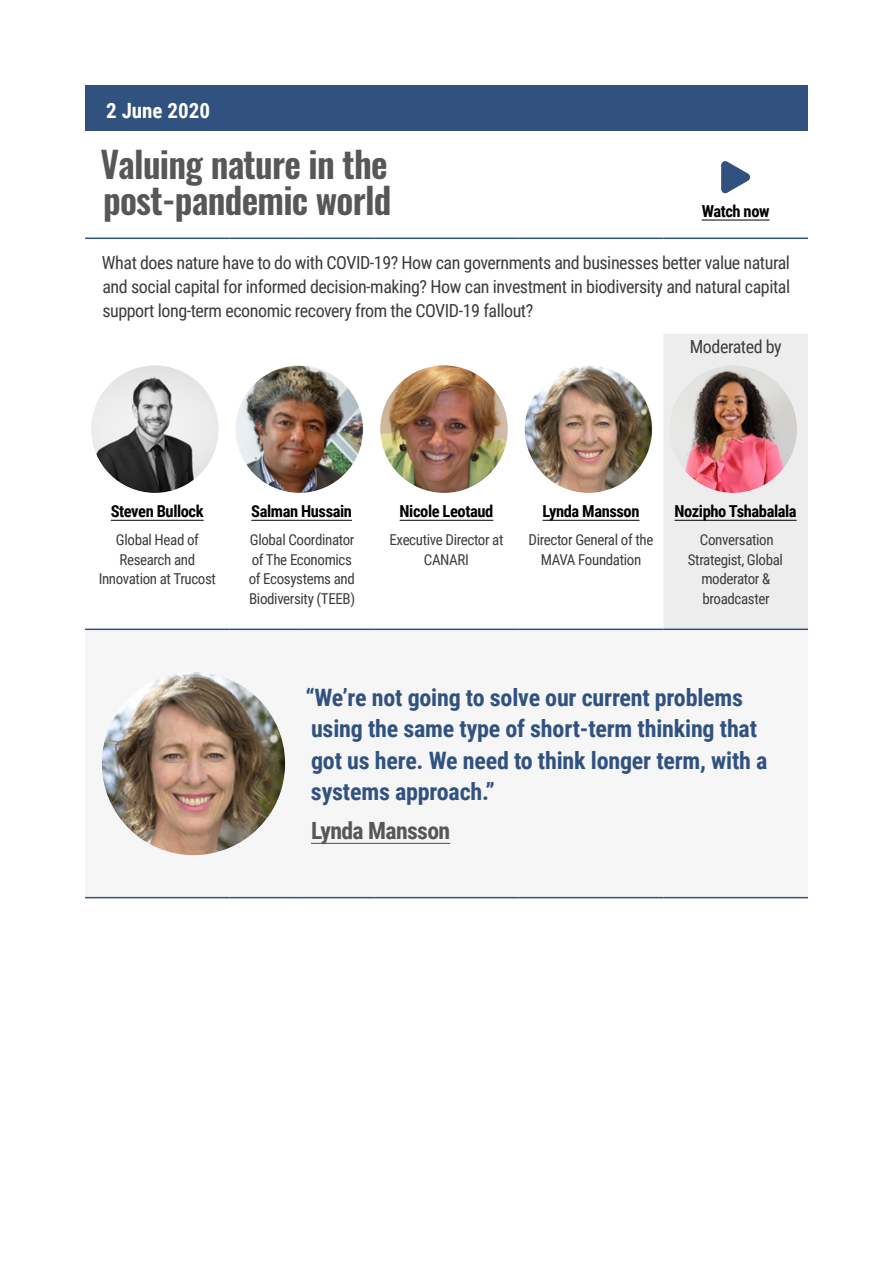
<style>
.page{position:relative;width:893px;height:1263px;background:#fff}
.page>*{position:absolute;margin:0;border:0;box-sizing:border-box;transform-origin:0 0}
.t1{font:600 36px/36px "Oswald";letter-spacing:-.02em;color:#575756}
.t2{font:700 24px/31.5px "Roboto Condensed";letter-spacing:-.01em;color:#31527f}
.t3{font:700 23.7px "Roboto Condensed";letter-spacing:-.025em;color:#575756}
.t4{font:700 21px "Roboto Condensed";color:#fff}
.t5{font:18px/24px "Roboto Condensed";letter-spacing:-.025em;color:#3c3c3b;text-align:justify}
.t6{font:700 16.5px "Roboto Condensed";letter-spacing:-.025em;color:#000}
.t7{font:15px/19.5px "Roboto Condensed";letter-spacing:-.025em;color:#3c3c3b;text-align:center}
</style>
<div class="page">
<div style="left:85px;top:85px;width:723px;height:46px;background:#31527f"></div>
<div style="left:663px;top:334px;width:145px;height:294px;background:#ededed"></div>
<div style="left:85px;top:630px;width:723px;height:267px;background:#f6f6f6"></div>
<hr style="left:85px;top:238px;width:145px;height:1px;background:#31527f">
<hr style="left:230px;top:238px;width:72px;height:1px;background:#31527f">
<hr style="left:302px;top:238px;width:72px;height:1px;background:#31527f">
<hr style="left:374px;top:238px;width:145px;height:1px;background:#31527f">
<hr style="left:519px;top:238px;width:144px;height:1px;background:#31527f">
<hr style="left:663px;top:238px;width:145px;height:1px;background:#31527f">
<hr style="left:85px;top:628px;width:145px;height:2px;background:#31527f">
<hr style="left:230px;top:628px;width:72px;height:2px;background:#31527f">
<hr style="left:302px;top:628px;width:72px;height:2px;background:#31527f">
<hr style="left:374px;top:628px;width:145px;height:2px;background:#31527f">
<hr style="left:519px;top:628px;width:144px;height:2px;background:#31527f">
<hr style="left:663px;top:628px;width:145px;height:2px;background:#31527f">
<hr style="left:85px;top:897px;width:145px;height:1px;background:#31527f">
<hr style="left:230px;top:897px;width:72px;height:1px;background:#31527f">
<hr style="left:302px;top:897px;width:72px;height:1px;background:#31527f">
<hr style="left:374px;top:897px;width:145px;height:1px;background:#31527f">
<hr style="left:519px;top:897px;width:144px;height:1px;background:#31527f">
<hr style="left:663px;top:897px;width:145px;height:1px;background:#31527f">
<hr style="left:702px;top:220px;width:68px;height:1px;background:#000">
<svg style="left:721px;top:161px;width:30px;height:33px"></svg>
<img style="left:91px;top:365px;width:128px;height:128px;border-radius:64px">
<img style="left:236px;top:365px;width:127px;height:128px;border-radius:64px">
<img style="left:380px;top:365px;width:128px;height:128px;border-radius:64px">
<img style="left:525px;top:365px;width:127px;height:128px;border-radius:64px">
<img style="left:669px;top:365px;width:128px;height:128px;border-radius:64px">
<hr style="left:111px;top:520px;width:93px;height:1px;background:#000">
<hr style="left:251px;top:520px;width:101px;height:1px;background:#000">
<hr style="left:400px;top:520px;width:93px;height:1px;background:#000">
<hr style="left:543px;top:520px;width:96px;height:1px;background:#000">
<hr style="left:674px;top:520px;width:123px;height:1px;background:#000">
<img style="left:102px;top:672px;width:183px;height:183px;border-radius:92px">
<hr style="left:311px;top:843px;width:139px;height:1px;background:#575756">
<p class="t4" style="left:106px;top:96px;width:105px">2 June 2020</p>
<h1 class="t1" style="left:100px;top:149px;width:293px">Valuing nature in the post-pandemic world</h1>
<p class="t6" style="left:702px;top:200px;width:69px">Watch now</p>
<p class="t5" style="left:102px;top:250px;width:690px">What does nature have to do with COVID-19? How can governments and businesses better value natural and social capital for informed decision-making? How can investment in biodiversity and natural capital support long-term economic recovery from the COVID-19 fallout?</p>
<p class="t5" style="left:690px;top:334px;width:93px">Moderated by</p>
<p class="t6" style="left:111px;top:500px;width:94px">Steven Bullock</p>
<p class="t7" style="left:99px;top:530px;width:119px">Global Head of<br>Research and<br>Innovation at Trucost</p>
<p class="t6" style="left:251px;top:500px;width:102px">Salman Hussain</p>
<p class="t7" style="left:249px;top:530px;width:108px;text-align:left">Global Coordinator of The Economics of Ecosystems and<br>Biodiversity (TEEB)</p>
<p class="t6" style="left:400px;top:500px;width:95px">Nicole Leotaud</p>
<p class="t7" style="left:389px;top:530px;width:116px">Executive Director at<br>CANARI</p>
<p class="t6" style="left:543px;top:500px;width:98px">Lynda Mansson</p>
<p class="t7" style="left:529px;top:530px;width:126px">Director General of the<br>MAVA Foundation</p>
<p class="t6" style="left:674px;top:500px;width:124px">Nozipho Tshabalala</p>
<p class="t7" style="left:688px;top:530px;width:97px">Conversation<br>Strategist, Global moderator &amp; broadcaster</p>
<h2 class="t2" style="left:305px;top:681px;width:464px">“We’re not going to solve our current problems using the same type of short-term thinking that got us here. We need to think longer term, with a systems approach.”</h2>
<h3 class="t3" style="left:311px;top:814px;width:141px">Lynda Mansson</h3>
</div>
